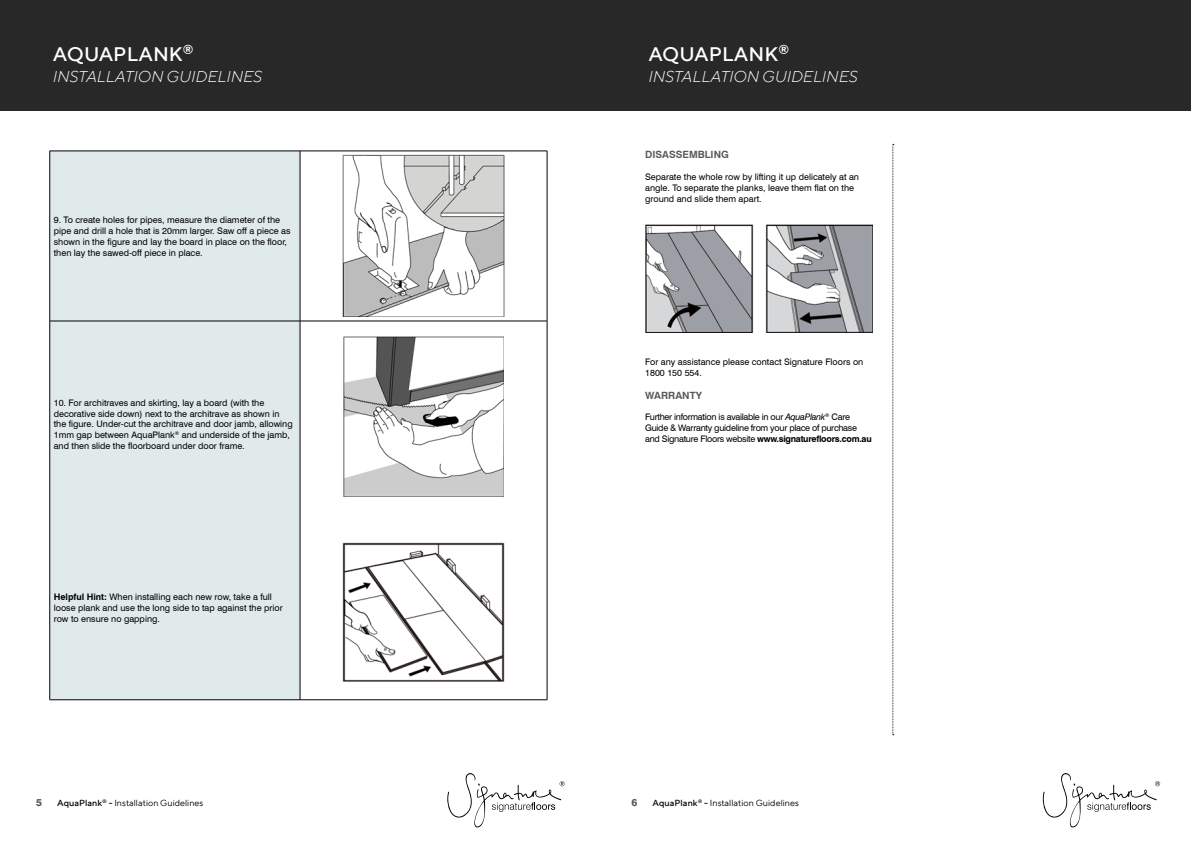
<style>
.page{position:relative;width:1191px;height:842px;background:#fff}
.page>*{position:absolute;margin:0;border:0;box-sizing:border-box;transform-origin:0 0}
.t1{font:500 20px "TT Norms";color:#fff}
.t2{font:italic 300 16px "TT Norms";color:#fff}
.t3{font:700 10px "Swiss 721 BT";color:#58595b}
.t4{font:800 10px "Swiss 721 BT";color:#58595b}
.t5{font:9px/10.8px "Swiss 721 BT";color:#000}
.t6{font:9px/10.8px "Swiss 721 BT";letter-spacing:-.03em;color:#000}
.t7{font:9px "TT Norms";color:#000}
.s1{font-weight:700}
.s2{font-weight:500}
.s3{font-style:italic}
</style>
<div class="page">
<div style="left:0;top:0;width:622px;height:111px;background:#292829"></div>
<svg style="left:447px;top:773px;width:117px;height:54px"></svg>
<div style="left:51px;top:152px;width:249px;height:548px;background:#e0eaeb"></div>
<hr style="left:50px;top:151px;width:250px;height:1px;background:#000">
<hr style="left:50px;top:151px;width:1px;height:170px;background:#000">
<hr style="left:300px;top:151px;width:247px;height:1px;background:#000">
<hr style="left:300px;top:151px;width:1px;height:170px;background:#000">
<hr style="left:547px;top:151px;width:1px;height:170px;background:#000">
<hr style="left:50px;top:321px;width:250px;height:1px;background:#000">
<hr style="left:50px;top:321px;width:1px;height:379px;background:#000">
<hr style="left:300px;top:321px;width:247px;height:1px;background:#000">
<hr style="left:300px;top:321px;width:1px;height:379px;background:#000">
<hr style="left:547px;top:321px;width:1px;height:379px;background:#000">
<hr style="left:50px;top:700px;width:250px;height:1px;background:#000">
<hr style="left:300px;top:700px;width:247px;height:1px;background:#000">
<img style="left:343px;top:155px;width:161px;height:162px">
<img style="left:343px;top:336px;width:160px;height:161px">
<img style="left:343px;top:542px;width:161px;height:139px">
<div style="left:570px;top:0;width:621px;height:111px;background:#292829"></div>
<svg style="left:892px;top:144px;width:2px;height:591px"></svg>
<svg style="left:1042px;top:773px;width:118px;height:54px"></svg>
<img style="left:645px;top:225px;width:227px;height:108px">
<h1 class="t1" style="left:53px;top:42px;width:142px">AQUAPLANK<sup>®</sup></h1>
<h2 class="t2" style="left:53px;top:67px;width:211px">INSTALLATION GUIDELINES</h2>
<p class="t5" style="left:54px;top:214px;width:238px">9. To create holes for pipes, measure the diameter of the pipe and drill a hole that is 20mm larger. Saw off a piece as shown in the figure and lay the board in place on the floor, then lay the sawed-off piece in place.</p>
<p class="t5" style="left:54px;top:397px;width:240px">10. For architraves and skirting, lay a board (with the decorative side down) next to the architrave as shown in the figure. Under-cut the architrave and door jamb, allowing 1mm gap between AquaPlank<sup>®</sup> and underside of the jamb, and then slide the floorboard under door frame.</p>
<p class="t5" style="left:54px;top:591px;width:230px"><span class="s1">Helpful Hint:</span> When installing each new row, take a full loose plank and use the long side to tap against the prior row to ensure no gapping.</p>
<p class="t4" style="left:36px;top:796px;width:7px">5</p>
<p class="t7" style="left:57px;top:797px;width:148px"><span class="s2">AquaPlank</span><sup>®</sup> <span class="s2">-</span> Installation Guidelines</p>
<h1 class="t1" style="left:648px;top:42px;width:142px">AQUAPLANK<sup>®</sup></h1>
<h2 class="t2" style="left:648px;top:67px;width:211px">INSTALLATION GUIDELINES</h2>
<p class="t3" style="left:645px;top:149px;width:85px">DISASSEMBLING</p>
<p class="t5" style="left:645px;top:171px;width:215px">Separate the whole row by lifting it up delicately at an angle. To separate the planks, leave them flat on the ground and slide them apart.</p>
<p class="t5" style="left:645px;top:356px;width:220px">For any assistance please contact Signature Floors on<br>1800 150 554.</p>
<p class="t3" style="left:645px;top:389px;width:58px">WARRANTY</p>
<p class="t6" style="left:645px;top:412px;width:228px">Further information is available in our <span class="s3">AquaPlank</span><sup>®</sup> Care<br>Guide &amp; Warranty guideline from your place of purchase and Signature Floors website <span class="s1">www.signaturefloors.com.au</span></p>
<p class="t4" style="left:631px;top:796px;width:7px">6</p>
<p class="t7" style="left:652px;top:797px;width:148px"><span class="s2">AquaPlank</span><sup>®</sup> <span class="s2">-</span> Installation Guidelines</p>
</div>
